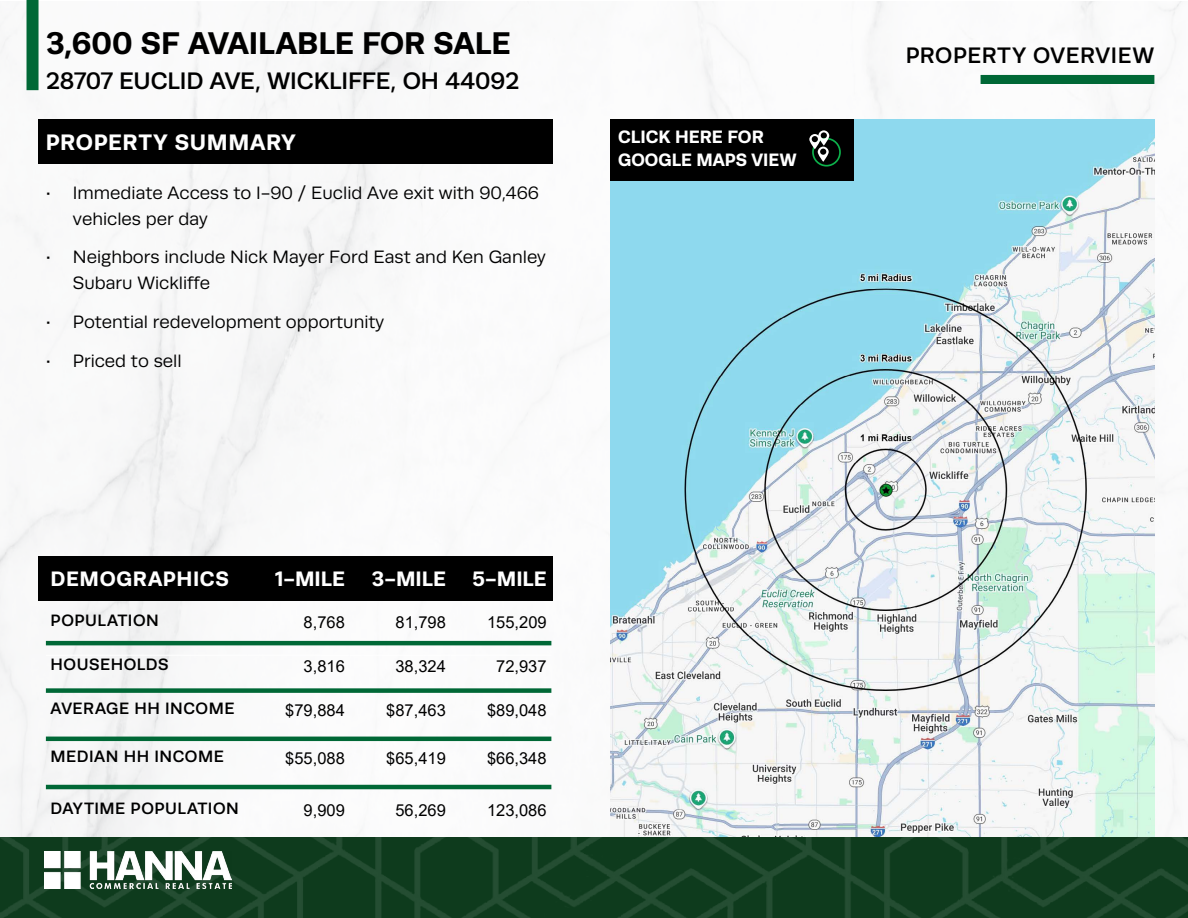
<style>
.page{position:relative;width:1188px;height:918px;background:#fff}
.page>*{position:absolute;margin:0;border:0;box-sizing:border-box;transform-origin:0 0}
.t1{font:700 31.5px "Runda";letter-spacing:-.005em;color:#000}
.t2{font:500 24px "Runda";letter-spacing:-.005em;color:#000}
.t3{font:500 22.5px "Runda";letter-spacing:.03em;color:#000}
.t4{font:700 22.5px "Runda";letter-spacing:.03em;color:#fff}
.t5{font:700 21px "Runda";letter-spacing:.025em;color:#fff}
.t6{font:18px/25.5px "Runda";color:#000}
.t7{font:700 18px/22.8px "Runda";color:#fff}
.t8{font:16.5px "Arial";color:#000}
.t9{font:500 16.5px "Runda";letter-spacing:.03em;color:#000}
</style>
<div class="page">
<img style="left:0;top:2px;width:749px;height:835px">
<img style="left:867px;top:2px;width:321px;height:835px">
<div style="left:27px;top:0;width:12px;height:90px;background:#006836"></div>
<img style="left:0;top:837px;width:1188px;height:81px">
<img style="left:45px;top:852px;width:186px;height:37px">
<div style="left:39px;top:119px;width:514px;height:44px;background:#000"></div>
<img style="left:610px;top:119px;width:544px;height:718px">
<div style="left:981px;top:75px;width:173px;height:9px;background:#006836"></div>
<div style="left:610px;top:119px;width:243px;height:62px;background:#000"></div>
<div style="left:812px;top:138px;width:29px;height:29px;border:2px solid #0db14b;border-radius:50%"></div>
<svg style="left:809px;top:130px;width:20px;height:32px"></svg>
<div style="left:39px;top:557px;width:514px;height:44px;background:#000"></div>
<hr style="left:46px;top:641px;width:505px;height:4px;background:#006836">
<div style="left:46px;top:688px;width:505px;height:5px;background:#006836"></div>
<hr style="left:46px;top:737px;width:505px;height:4px;background:#006836">
<hr style="left:46px;top:785px;width:505px;height:4px;background:#006836">
<hr style="left:46px;top:655px;width:202px;height:1px;background:#fff">
<hr style="left:248px;top:655px;width:102px;height:1px;background:#fff">
<hr style="left:350px;top:655px;width:101px;height:1px;background:#fff">
<hr style="left:451px;top:655px;width:100px;height:1px;background:#fff">
<h1 class="t1" style="left:46px;top:24px;width:466px">3,600 SF AVAILABLE FOR SALE</h1>
<h2 class="t2" style="left:46px;top:67px;width:475px">28707 EUCLID AVE, WICKLIFFE, OH 44092</h2>
<p class="t4" style="left:46px;top:128px;width:251px">PROPERTY SUMMARY</p>
<p class="t6" style="left:73px;top:180px;width:468px;text-indent:-27px">• Immediate Access to I-90 / Euclid Ave exit with 90,466 vehicles per day</p>
<p class="t6" style="left:73px;top:245px;width:475px;text-indent:-27px">• Neighbors include Nick Mayer Ford East and Ken Ganley<br>Subaru Wickliffe</p>
<p class="t6" style="left:46px;top:309px;width:340px">• Potential redevelopment opportunity</p>
<p class="t6" style="left:46px;top:348px;width:137px">• Priced to sell</p>
<p class="t7" style="left:618px;top:125px;width:180px">CLICK HERE FOR<br>GOOGLE MAPS VIEW</p>
<p class="t5" style="left:51px;top:566px;width:180px">DEMOGRAPHICS</p>
<p class="t5" style="left:275px;top:566px;width:71px">1-MILE</p>
<p class="t5" style="left:372px;top:566px;width:76px">3-MILE</p>
<p class="t5" style="left:473px;top:566px;width:76px">5-MILE</p>
<p class="t9" style="left:51px;top:611px;width:110px">POPULATION</p>
<p class="t8" style="left:304px;top:611px;width:43px">8,768</p>
<p class="t8" style="left:396px;top:611px;width:52px">81,798</p>
<p class="t8" style="left:487px;top:611px;width:61px">155,209</p>
<p class="t9" style="left:51px;top:655px;width:120px">HOUSEHOLDS</p>
<p class="t8" style="left:304px;top:655px;width:43px">3,816</p>
<p class="t8" style="left:395px;top:655px;width:52px">38,324</p>
<p class="t8" style="left:496px;top:655px;width:52px">72,937</p>
<p class="t9" style="left:51px;top:699px;width:185px">AVERAGE HH INCOME</p>
<p class="t8" style="left:285px;top:699px;width:61px">$79,884</p>
<p class="t8" style="left:386px;top:699px;width:61px">$87,463</p>
<p class="t8" style="left:487px;top:699px;width:61px">$89,048</p>
<p class="t9" style="left:51px;top:747px;width:175px">MEDIAN HH INCOME</p>
<p class="t8" style="left:285px;top:747px;width:61px">$55,088</p>
<p class="t8" style="left:386px;top:747px;width:61px">$65,419</p>
<p class="t8" style="left:487px;top:747px;width:61px">$66,348</p>
<p class="t9" style="left:51px;top:799px;width:190px">DAYTIME POPULATION</p>
<p class="t8" style="left:304px;top:799px;width:43px">9,909</p>
<p class="t8" style="left:395px;top:799px;width:52px">56,269</p>
<p class="t8" style="left:487px;top:799px;width:61px">123,086</p>
<p class="t3" style="left:906px;top:43px;width:250px">PROPERTY OVERVIEW</p>
</div>
